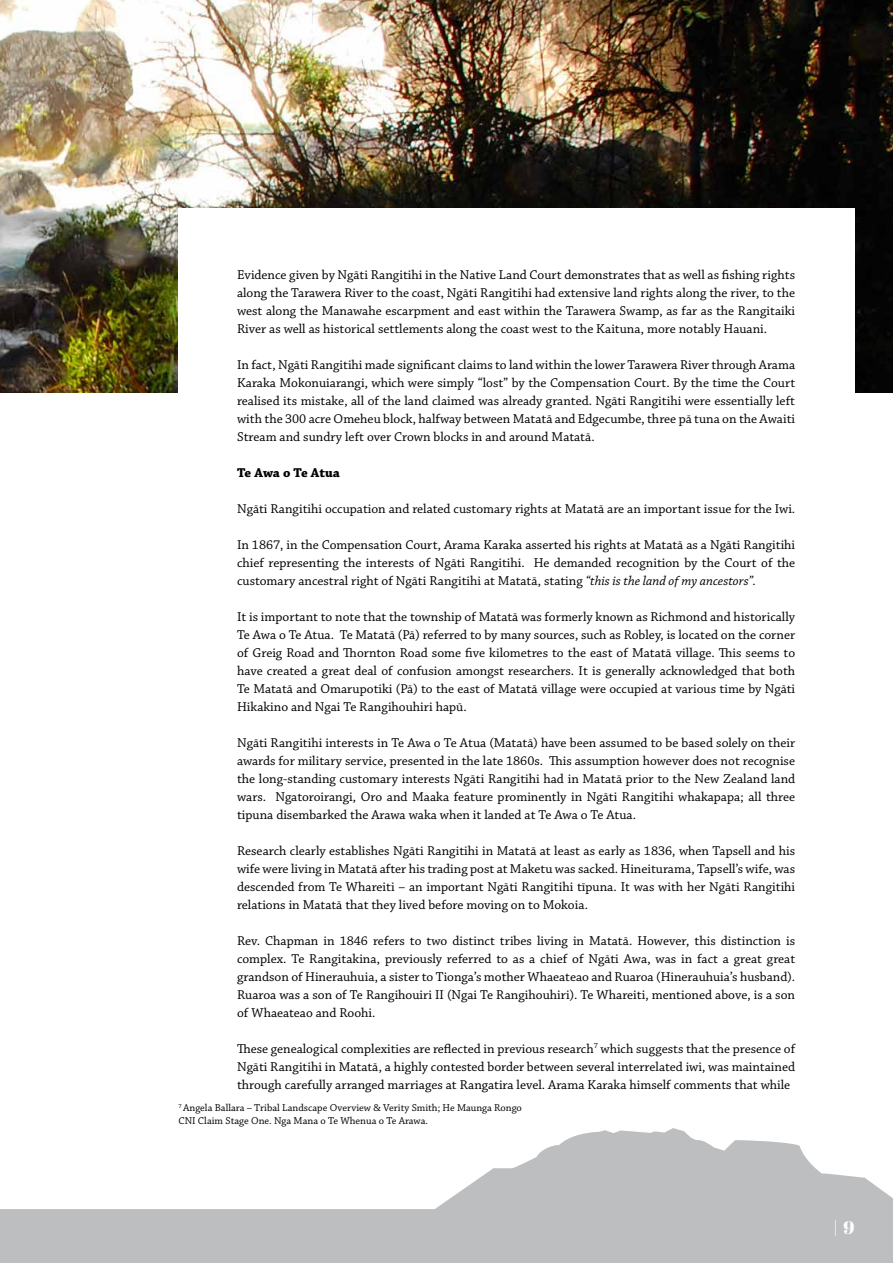
<style>
.page{position:relative;width:893px;height:1263px;background:#fff}
.page>*{position:absolute;margin:0;border:0;box-sizing:border-box;transform-origin:0 0}
.t1{font:18px "Abril Fatface";color:#fff}
.t2{font:13.5px/18px "Chaparral Pro";color:#000;text-align:justify}
.t3{font:700 13.5px "Chaparral Pro";color:#000}
.t4{font:10.5px/12.6px "Chaparral Pro";color:#000}
.s1{font-style:italic}
</style>
<div class="page">
<svg style="left:0;top:1128px;width:893px;height:135px"></svg>
<img style="left:0;top:0;width:893px;height:393px">
<div style="left:179px;top:208px;width:676px;height:399px;background:#fff"></div>
<p class="t2" style="left:237px;top:266px;width:560px">Evidence given by Ngāti Rangitihi in the Native Land Court demonstrates that as well as fishing rights along the Tarawera River to the coast, Ngāti Rangitihi had extensive land rights along the river, to the west along the Manawahe escarpment and east within the Tarawera Swamp, as far as the Rangitaiki River as well as historical settlements along the coast west to the Kaituna, more notably Hauani.</p>
<p class="t2" style="left:237px;top:356px;width:560px">In fact, Ngāti Rangitihi made significant claims to land within the lower Tarawera River through Arama Karaka Mokonuiarangi, which were simply “lost” by the Compensation Court. By the time the Court realised its mistake, all of the land claimed was already granted. Ngāti Rangitihi were essentially left with the 300 acre Omeheu block, halfway between Matatā and Edgecumbe, three pā tuna on the Awaiti Stream and sundry left over Crown blocks in and around Matatā.</p>
<p class="t3" style="left:237px;top:464px;width:104px">Te Awa o Te Atua</p>
<p class="t2" style="left:237px;top:500px;width:560px">Ngāti Rangitihi occupation and related customary rights at Matatā are an important issue for the Iwi.</p>
<p class="t2" style="left:237px;top:536px;width:560px">In 1867, in the Compensation Court, Arama Karaka asserted his rights at Matatā as a Ngāti Rangitihi chief representing the interests of Ngāti Rangitihi. He demanded recognition by the Court of the customary ancestral right of Ngāti Rangitihi at Matatā, stating <span class="s1">“this is the land of my ancestors”.</span></p>
<p class="t2" style="left:237px;top:608px;width:560px">It is important to note that the township of Matatā was formerly known as Richmond and historically Te Awa o Te Atua. Te Matatā (Pā) referred to by many sources, such as Robley, is located on the corner of Greig Road and Thornton Road some five kilometres to the east of Matatā village. This seems to have created a great deal of confusion amongst researchers. It is generally acknowledged that both Te Matatā and Omarupotiki (Pā) to the east of Matatā village were occupied at various time by Ngāti Hikakino and Ngai Te Rangihouhiri hapū.</p>
<p class="t2" style="left:237px;top:734px;width:560px">Ngāti Rangitihi interests in Te Awa o Te Atua (Matatā) have been assumed to be based solely on their awards for military service, presented in the late 1860s. This assumption however does not recognise the long-standing customary interests Ngāti Rangitihi had in Matatā prior to the New Zealand land wars. Ngatoroirangi, Oro and Maaka feature prominently in Ngāti Rangitihi whakapapa; all three tipuna disembarked the Arawa waka when it landed at Te Awa o Te Atua.</p>
<p class="t2" style="left:237px;top:842px;width:560px">Research clearly establishes Ngāti Rangitihi in Matatā at least as early as 1836, when Tapsell and his wife were living in Matatā after his trading post at Maketu was sacked. Hineiturama, Tapsell’s wife, was descended from Te Whareiti – an important Ngāti Rangitihi tīpuna. It was with her Ngāti Rangitihi relations in Matatā that they lived before moving on to Mokoia.</p>
<p class="t2" style="left:237px;top:932px;width:560px">Rev. Chapman in 1846 refers to two distinct tribes living in Matatā. However, this distinction is complex. Te Rangitakina, previously referred to as a chief of Ngāti Awa, was in fact a great great grandson of Hinerauhuia, a sister to Tionga’s mother Whaeateao and Ruaroa (Hinerauhuia’s husband).<br>Ruaroa was a son of Te Rangihouiri II (Ngai Te Rangihouhiri). Te Whareiti, mentioned above, is a son of Whaeateao and Roohi.</p>
<p class="t2" style="left:237px;top:1040px;width:560px">These genealogical complexities are reflected in previous research<sup>7</sup> which suggests that the presence of Ngāti Rangitihi in Matatā, a highly contested border between several interrelated iwi, was maintained through carefully arranged marriages at Rangatira level. Arama Karaka himself comments that while</p>
<p class="t4" style="left:179px;top:1102px;width:345px"><sup>7</sup> Angela Ballara – Tribal Landscape Overview &amp; Verity Smith; He Maunga Rongo<br>CNI Claim Stage One. Nga Mana o Te Whenua o Te Arawa.</p>
<h1 class="t1" style="left:833px;top:1215px;width:23px">| 9</h1>
</div>
